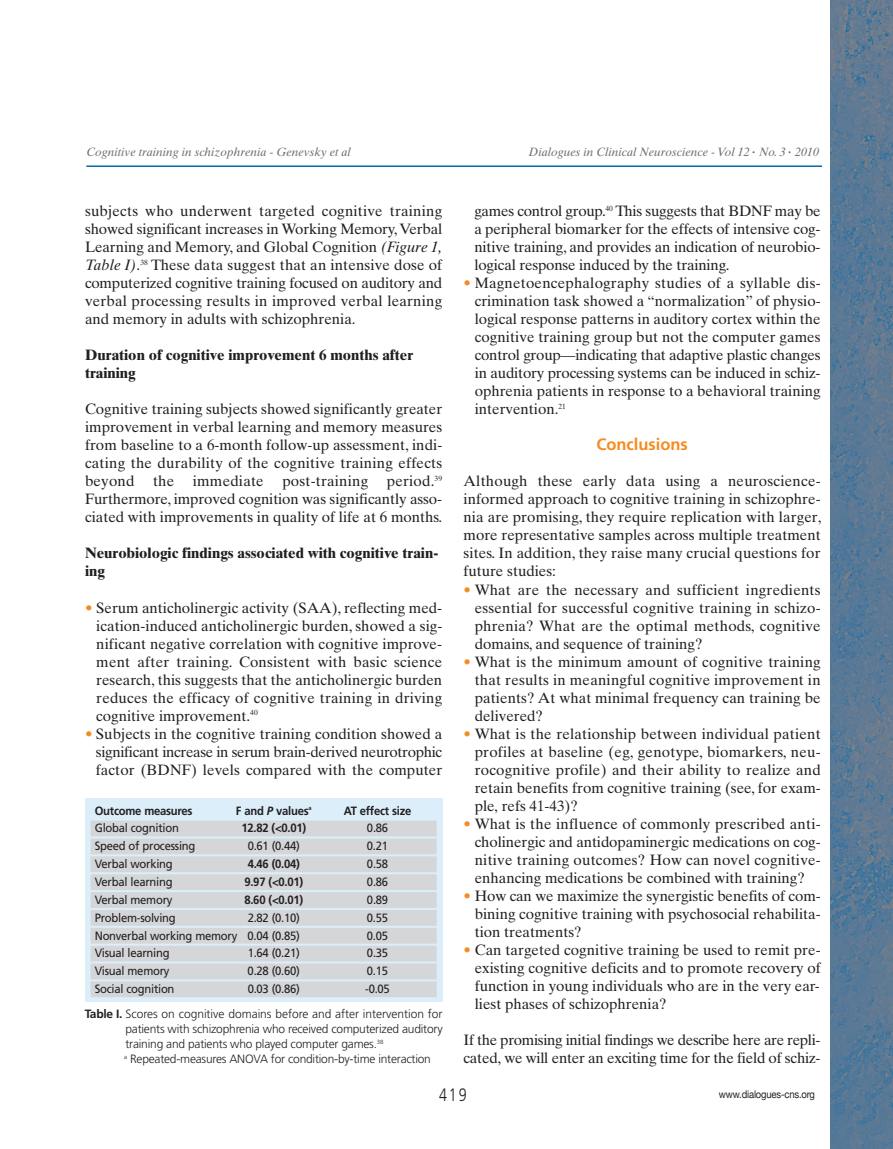
<style>
.page{position:relative;width:893px;height:1149px;background:#fff}
.page>*{position:absolute;margin:0;border:0;box-sizing:border-box;transform-origin:0 0}
.t1{font:300 18px "Frutiger";color:#231f20;scale:.8 1}
.t2{font:700 16.5px "Frutiger";color:#f68b1f}
.t3{font:15px/18px "Times Ten";color:#231f20;text-align:justify}
.t4{font:700 15px/18px "Times Ten";color:#231f20}
.t5{font:15px/18px "Times Ten";letter-spacing:-.02em;color:#231f20}
.t6{font:12px "Frutiger";letter-spacing:-.025em;color:#231f20;scale:.94 1}
.t7{font:300 12px/15px "Frutiger";letter-spacing:-.015em;color:#231f20}
.t8{font:italic 12px "Times Ten";color:#6c6d70}
.t9{font:700 12px "Frutiger";letter-spacing:-.025em;color:#231f20;scale:.94 1}
.t10{font:10.5px "Helvetica Neue";letter-spacing:-.015em;color:#231f20;scale:.9 1}
.s1{font-style:italic}
.s2{color:#f68b1f}
.s3{font-weight:400}
.s4{font-weight:700}
</style>
<div class="page">
<hr style="left:86px;top:165px;width:736px;height:2px;background:#0069a7">
<img style="left:831px;top:0;width:62px;height:1148px">
<svg style="left:85px;top:798px;width:358px;height:203px;background:#daeaf4"></svg>
<div style="left:91px;top:820px;width:346px;height:16px;background:#d5d6d8"></div>
<div style="left:91px;top:838px;width:346px;height:16px;background:#d5d6d8"></div>
<div style="left:91px;top:856px;width:346px;height:15px;background:#d5d6d8"></div>
<div style="left:91px;top:874px;width:346px;height:15px;background:#d5d6d8"></div>
<div style="left:91px;top:891px;width:346px;height:16px;background:#d5d6d8"></div>
<div style="left:91px;top:909px;width:346px;height:16px;background:#d5d6d8"></div>
<div style="left:91px;top:927px;width:346px;height:16px;background:#d5d6d8"></div>
<div style="left:91px;top:945px;width:346px;height:16px;background:#d5d6d8"></div>
<div style="left:91px;top:963px;width:346px;height:16px;background:#d5d6d8"></div>
<div style="left:91px;top:981px;width:346px;height:15px;background:#d5d6d8"></div>
<p class="t8" style="left:87px;top:147px;width:266px">Cognitive training in schizophrenia - Genevsky et al</p>
<p class="t8" style="left:528px;top:147px;width:292px">Dialogues in Clinical Neuroscience - Vol 12 <sup>.</sup> No. 3 <sup>.</sup> 2010</p>
<p class="t3" style="left:85px;top:203px;width:359px">subjects who underwent targeted cognitive training showed significant increases in Working Memory, Verbal Learning and Memory, and Global Cognition <span class="s1">(Figure 1, Table I)</span>.<sup>38</sup> These data suggest that an intensive dose of computerized cognitive training focused on auditory and verbal processing results in improved verbal learning and memory in adults with schizophrenia.</p>
<p class="t4" style="left:85px;top:348px;width:330px">Duration of cognitive improvement 6 months after training</p>
<p class="t3" style="left:85px;top:401px;width:359px">Cognitive training subjects showed significantly greater improvement in verbal learning and memory measures from baseline to a 6-month follow-up assessment, indi&shy;cating the durability of the cognitive training effects beyond the immediate post-training period.<sup>39<br></sup>Furthermore, improved cognition was significantly asso&shy;ciated with improvements in quality of life at 6 months.</p>
<p class="t4" style="left:85px;top:546px;width:355px">Neurobiologic findings associated with cognitive train&shy;ing</p>
<p class="t3" style="left:96px;top:599px;width:348px;text-indent:-11px"><span class="s2">•</span> Serum anticholinergic activity (SAA), reflecting med&shy;ication-induced anticholinergic burden, showed a sig&shy;nificant negative correlation with cognitive improve&shy;ment after training. Consistent with basic science research, this suggests that the anticholinergic burden reduces the efficacy of cognitive training in driving cognitive improvement.<sup>40</sup></p>
<p class="t3" style="left:96px;top:725px;width:348px;text-indent:-11px"><span class="s2">•</span> Subjects in the cognitive training condition showed a significant increase in serum brain-derived neurotrophic factor (BDNF) levels compared with the computer</p>
<p class="t9" style="left:95px;top:805px;width:106px">Outcome measures</p>
<p class="t9" style="left:236px;top:805px;width:82px">F and <span class="s1">P</span> values<sup>a</sup></p>
<p class="t9" style="left:344px;top:805px;width:73px">AT effect size</p>
<p class="t6" style="left:95px;top:823px;width:91px">Global cognition</p>
<p class="t9" style="left:241px;top:823px;width:70px">12.82 (&lt;0.01)</p>
<p class="t6" style="left:367px;top:823px;width:24px">0.86</p>
<p class="t6" style="left:95px;top:841px;width:109px">Speed of processing</p>
<p class="t6" style="left:248px;top:841px;width:57px">0.61 (0.44)</p>
<p class="t6" style="left:367px;top:841px;width:24px">0.21</p>
<p class="t6" style="left:95px;top:858px;width:84px">Verbal working</p>
<p class="t9" style="left:248px;top:858px;width:57px">4.46 (0.04)</p>
<p class="t6" style="left:367px;top:858px;width:24px">0.58</p>
<p class="t6" style="left:95px;top:876px;width:84px">Verbal learning</p>
<p class="t9" style="left:244px;top:876px;width:64px">9.97 (&lt;0.01)</p>
<p class="t6" style="left:367px;top:876px;width:24px">0.86</p>
<p class="t6" style="left:95px;top:894px;width:84px">Verbal memory</p>
<p class="t9" style="left:244px;top:894px;width:64px">8.60 (&lt;0.01)</p>
<p class="t6" style="left:367px;top:894px;width:24px">0.89</p>
<p class="t6" style="left:95px;top:912px;width:88px">Problem-solving</p>
<p class="t6" style="left:248px;top:912px;width:57px">2.82 (0.10)</p>
<p class="t6" style="left:367px;top:912px;width:24px">0.55</p>
<p class="t6" style="left:95px;top:930px;width:220px">Nonverbal working memory 0.04 (0.85)</p>
<p class="t6" style="left:367px;top:930px;width:24px">0.05</p>
<p class="t6" style="left:95px;top:948px;width:81px">Visual learning</p>
<p class="t6" style="left:248px;top:948px;width:57px">1.64 (0.21)</p>
<p class="t6" style="left:367px;top:948px;width:24px">0.35</p>
<p class="t6" style="left:95px;top:965px;width:81px">Visual memory</p>
<p class="t6" style="left:248px;top:965px;width:57px">0.28 (0.60)</p>
<p class="t6" style="left:367px;top:965px;width:24px">0.15</p>
<p class="t6" style="left:95px;top:983px;width:86px">Social cognition</p>
<p class="t6" style="left:248px;top:983px;width:57px">0.03 (0.86)</p>
<p class="t7" style="left:85px;top:977px;width:359px;line-height:24.8px;text-indent:280px"><span class="s3">-0.05<br></span><span class="s4">Table I.</span> Scores on cognitive domains before and after intervention for</p>
<p class="t7" style="left:124px;top:1021px;width:320px">patients with schizophrenia who received computerized auditory training and patients who played computer games.<sup>38<br>a</sup> Repeated-measures ANOVA for condition-by-time interaction</p>
<p class="t3" style="left:474px;top:203px;width:348px">games control group.<sup>40</sup> This suggests that BDNF may be a peripheral biomarker for the effects of intensive cog&shy;nitive training, and provides an indication of neurobio&shy;logical response induced by the training.</p>
<p class="t3" style="left:475px;top:275px;width:347px;text-indent:-11px"><span class="s2">•</span> Magnetoencephalography studies of a syllable dis&shy;crimination task showed a “normalization” of physio&shy;logical response patterns in auditory cortex within the cognitive training group but not the computer games control group—indicating that adaptive plastic changes in auditory processing systems can be induced in schiz&shy;ophrenia patients in response to a behavioral training intervention.<sup>21</sup></p>
<p class="t2" style="left:596px;top:438px;width:93px">Conclusions</p>
<p class="t3" style="left:463px;top:473px;width:359px">Although these early data using a neuroscience&shy;informed approach to cognitive training in schizophre&shy;nia are promising, they require replication with larger, more representative samples across multiple treatment sites. In addition, they raise many crucial questions for future studies:</p>
<p class="t3" style="left:475px;top:581px;width:348px;text-indent:-11px"><span class="s2">•</span> What are the necessary and sufficient ingredients essential for successful cognitive training in schizo&shy;phrenia? What are the optimal methods, cognitive domains, and sequence of training?</p>
<p class="t3" style="left:475px;top:653px;width:347px;text-indent:-11px"><span class="s2">•</span> What is the minimum amount of cognitive training that results in meaningful cognitive improvement in patients? At what minimal frequency can training be delivered?</p>
<p class="t3" style="left:475px;top:725px;width:348px;text-indent:-11px"><span class="s2">•</span> What is the relationship between individual patient profiles at baseline (eg, genotype, biomarkers, neu&shy;rocognitive profile) and their ability to realize and retain benefits from cognitive training (see, for exam&shy;ple, refs 41-43)?</p>
<p class="t3" style="left:475px;top:815px;width:347px;text-indent:-11px"><span class="s2">•</span> What is the influence of commonly prescribed anti&shy;cholinergic and antidopaminergic medications on cog&shy;nitive training outcomes? How can novel cognitive&shy;enhancing medications be combined with training?</p>
<p class="t3" style="left:475px;top:887px;width:347px;text-indent:-11px"><span class="s2">•</span> How can we maximize the synergistic benefits of com&shy;bining cognitive training with psychosocial rehabilita&shy;tion treatments?</p>
<p class="t3" style="left:475px;top:941px;width:348px;text-indent:-11px"><span class="s2">•</span> Can targeted cognitive training be used to remit pre&shy;existing cognitive deficits and to promote recovery of function in young individuals who are in the very ear&shy;liest phases of schizophrenia?</p>
<p class="t5" style="left:463px;top:1031px;width:359px">If the promising initial findings we describe here are repli&shy;cated, we will enter an exciting time for the field of schiz-</p>
<p class="t1" style="left:439px;top:1086px;width:36px">419</p>
<p class="t10" style="left:719px;top:1087px;width:109px">www.dialogues-cns.org</p>
</div>
